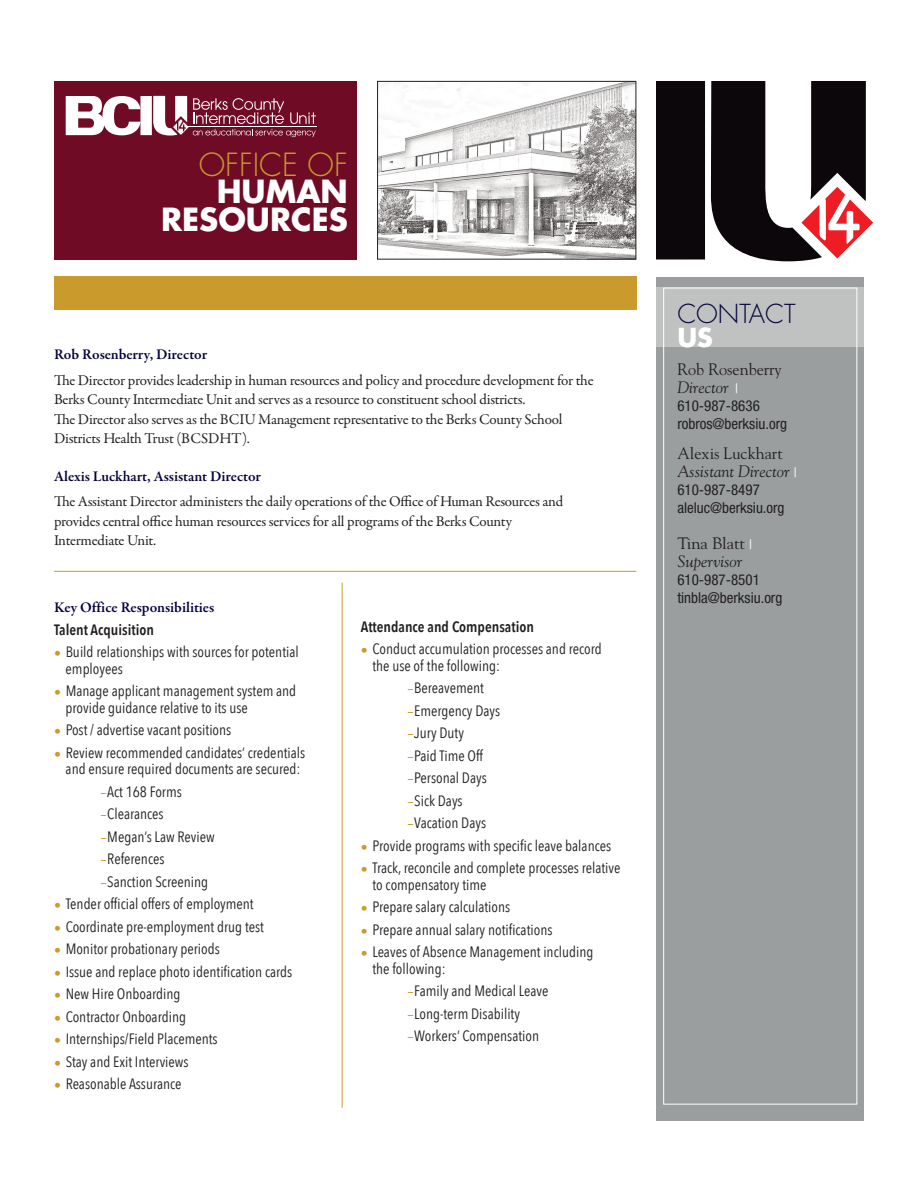
<style>
.page{position:relative;width:918px;height:1188px;background:#fff}
.page>*{position:absolute;margin:0;border:0;box-sizing:border-box;transform-origin:0 0}
.t1{font:700 31.05px/27.6px "Futura";color:#fff;text-align:right}
.t2{font:300 31.05px "Futura";color:#ca9a2c}
.t3{font:300 25.5px "Futura";color:#06043b}
.t4{font:700 25.5px "Futura";color:#fff}
.t5{font:italic 16.5px/18px "Goudy";color:#231f20}
.t6{font:16.5px/18px "Goudy";color:#231f20}
.t7{font:15px/22.5px "Avenir Next Condensed";color:#231f20}
.t8{font:15px/19.5px "Garamond Premr Pro";letter-spacing:-.015em;color:#231f20}
.t9{font:condensed 15px/18px "Helvetica Neue";color:#231f20}
.t10{font:600 15px "Garamond Premr Pro";color:#06043b}
.t11{font:600 15px "Avenir Next Condensed";color:#231f20}
.s1{font-family:"Lucida Grande";font-size:12px;color:#ca9a2c}
.s2{font-style:italic}
.s3{font-family:"Helvetica Neue";font-stretch:condensed;font-size:13.5px;color:#fff}
.s4{font-style:normal}
.s5{font-family:"Helvetica Neue";font-style:normal;font-stretch:condensed;font-size:13.5px;color:#fff}
</style>
<div class="page">
<div style="left:54px;top:81px;width:303px;height:179px;background:#700b25"></div>
<svg style="left:66px;top:96px;width:74px;height:39px"></svg>
<div style="left:140px;top:96px;width:12px;height:39px;background:#fff"></div>
<svg style="left:153px;top:96px;width:163px;height:41px"></svg>
<img style="left:379px;top:83px;width:255px;height:175px">
<div style="left:377px;top:81px;width:259px;height:179px;border:1px solid #231f20"></div>
<div style="left:657px;top:82px;width:48px;height:178px;background:#0b070b"></div>
<svg style="left:711px;top:82px;width:162px;height:179px"></svg>
<div style="left:657px;top:277px;width:207px;height:844px;background:#9a9e9e"></div>
<div style="left:663px;top:288px;width:194px;height:817px;border:1px solid #fff"></div>
<div style="left:648px;top:288px;width:225px;height:59px;background:#fff;opacity:.38"></div>
<div style="left:54px;top:277px;width:582px;height:33px;background:#ca9a2c"></div>
<hr style="left:342px;top:583px;width:1px;height:525px;background:#ca9a2c">
<hr style="left:54px;top:571px;width:582px;height:1px;background:#ca9a2c">
<h1 class="t2" style="left:199px;top:150px;width:151px">OFFICE OF</h1>
<h1 class="t1" style="left:161px;top:181px;width:188px">HUMAN<br>RESOURCES</h1>
<p class="t10" style="left:54px;top:345px;width:155px">Rob Rosenberry, Director</p>
<p class="t8" style="left:54px;top:372px;width:541px">The Director provides leadership in human resources and policy and procedure development for the Berks County Intermediate Unit and serves as a resource to constituent school districts.<br>The Director also serves as the BCIU Management representative to the Berks County School Districts Health Trust (BCSDHT).</p>
<p class="t10" style="left:54px;top:467px;width:208px">Alexis Luckhart, Assistant Director</p>
<p class="t8" style="left:54px;top:493px;width:511px">The Assistant Director administers the daily operations of the Office of Human Resources and provides central office human resources services for all programs of the Berks County<br>Intermediate Unit.</p>
<p class="t10" style="left:54px;top:598px;width:162px">Key Office Responsibilities</p>
<p class="t11" style="left:54px;top:620px;width:102px">Talent Acquisition</p>
<p class="t7" style="left:66px;top:644px;width:235px;line-height:16.5px;text-indent:-12px"><span class="s1">●</span> Build relationships with sources for potential employees</p>
<p class="t7" style="left:66px;top:683px;width:232px;line-height:16.5px;text-indent:-12px"><span class="s1">●</span> Manage applicant management system and provide guidance relative to its use</p>
<p class="t7" style="left:54px;top:719px;width:179px"><span class="s1">●</span> Post / advertise vacant positions</p>
<p class="t7" style="left:54px;top:745px;width:253px;line-height:16.5px;text-align:center"><span class="s1">●</span> Review recommended candidates’ credentials and ensure required documents are secured:</p>
<p class="t7" style="left:100px;top:781px;width:116px"><span class="s1">-</span>Act 168 Forms <span class="s1">-</span>Clearances <span class="s1">-</span>Megan’s Law Review <span class="s1">-</span>References <span class="s1">-</span>Sanction Screening</p>
<p class="t7" style="left:54px;top:893px;width:201px"><span class="s1">●</span> Tender official offers of employment</p>
<p class="t7" style="left:54px;top:916px;width:211px"><span class="s1">●</span> Coordinate pre-employment drug test</p>
<p class="t7" style="left:54px;top:938px;width:167px"><span class="s1">●</span> Monitor probationary periods</p>
<p class="t7" style="left:54px;top:961px;width:240px"><span class="s1">●</span> Issue and replace photo identification cards</p>
<p class="t7" style="left:54px;top:983px;width:128px"><span class="s1">●</span> New Hire Onboarding</p>
<p class="t7" style="left:54px;top:1006px;width:134px"><span class="s1">●</span> Contractor Onboarding</p>
<p class="t7" style="left:54px;top:1028px;width:165px"><span class="s1">●</span> Internships/Field Placements</p>
<p class="t7" style="left:54px;top:1051px;width:136px"><span class="s1">●</span> Stay and Exit Interviews</p>
<p class="t7" style="left:54px;top:1073px;width:129px"><span class="s1">●</span> Reasonable Assurance</p>
<p class="t11" style="left:361px;top:617px;width:175px">Attendance and Compensation</p>
<p class="t7" style="left:373px;top:641px;width:231px;line-height:16.5px;text-indent:-12px"><span class="s1">●</span> Conduct accumulation processes and record the use of the following:</p>
<p class="t7" style="left:407px;top:677px;width:95px"><span class="s1">-</span>Bereavement <span class="s1">-</span>Emergency Days <span class="s1">-</span>Jury Duty<br><span class="s1">-</span>Paid Time Off <span class="s1">-</span>Personal Days <span class="s1">-</span>Sick Days <span class="s1">-</span>Vacation Days</p>
<p class="t7" style="left:361px;top:835px;width:252px"><span class="s1">●</span> Provide programs with specific leave balances</p>
<p class="t7" style="left:373px;top:860px;width:249px;line-height:16.5px;text-indent:-12px"><span class="s1">●</span> Track, reconcile and complete processes relative to compensatory time</p>
<p class="t7" style="left:361px;top:896px;width:151px"><span class="s1">●</span> Prepare salary calculations</p>
<p class="t7" style="left:361px;top:919px;width:193px"><span class="s1">●</span> Prepare annual salary notifications</p>
<p class="t7" style="left:373px;top:944px;width:222px;line-height:16.5px;text-indent:-12px"><span class="s1">●</span> Leaves of Absence Management including the following:</p>
<p class="t7" style="left:407px;top:980px;width:143px"><span class="s1">-</span>Family and Medical Leave <span class="s1">-</span>Long-term Disability <span class="s1">-</span>Workers’ Compensation</p>
<h2 class="t3" style="left:677px;top:302px;width:120px">CONTACT</h2>
<h2 class="t4" style="left:677px;top:326px;width:37px">US</h2>
<p class="t6" style="left:677px;top:362px;width:106px">Rob Rosenberry<br><span class="s2">Director</span> <span class="s3">|</span></p>
<p class="t9" style="left:677px;top:398px;width:111px">610-987-8636 robros@berksiu.org</p>
<p class="t5" style="left:677px;top:446px;width:121px"><span class="s4">Alexis Luckhart<br></span>Assistant Director <span class="s5">|</span></p>
<p class="t9" style="left:677px;top:482px;width:109px">610-987-8497 aleluc@berksiu.org</p>
<p class="t5" style="left:677px;top:536px;width:76px"><span class="s4">Tina Blatt</span> <span class="s5">|<br></span>Supervisor</p>
<p class="t9" style="left:677px;top:572px;width:107px">610-987-8501 tinbla@berksiu.org</p>
</div>
